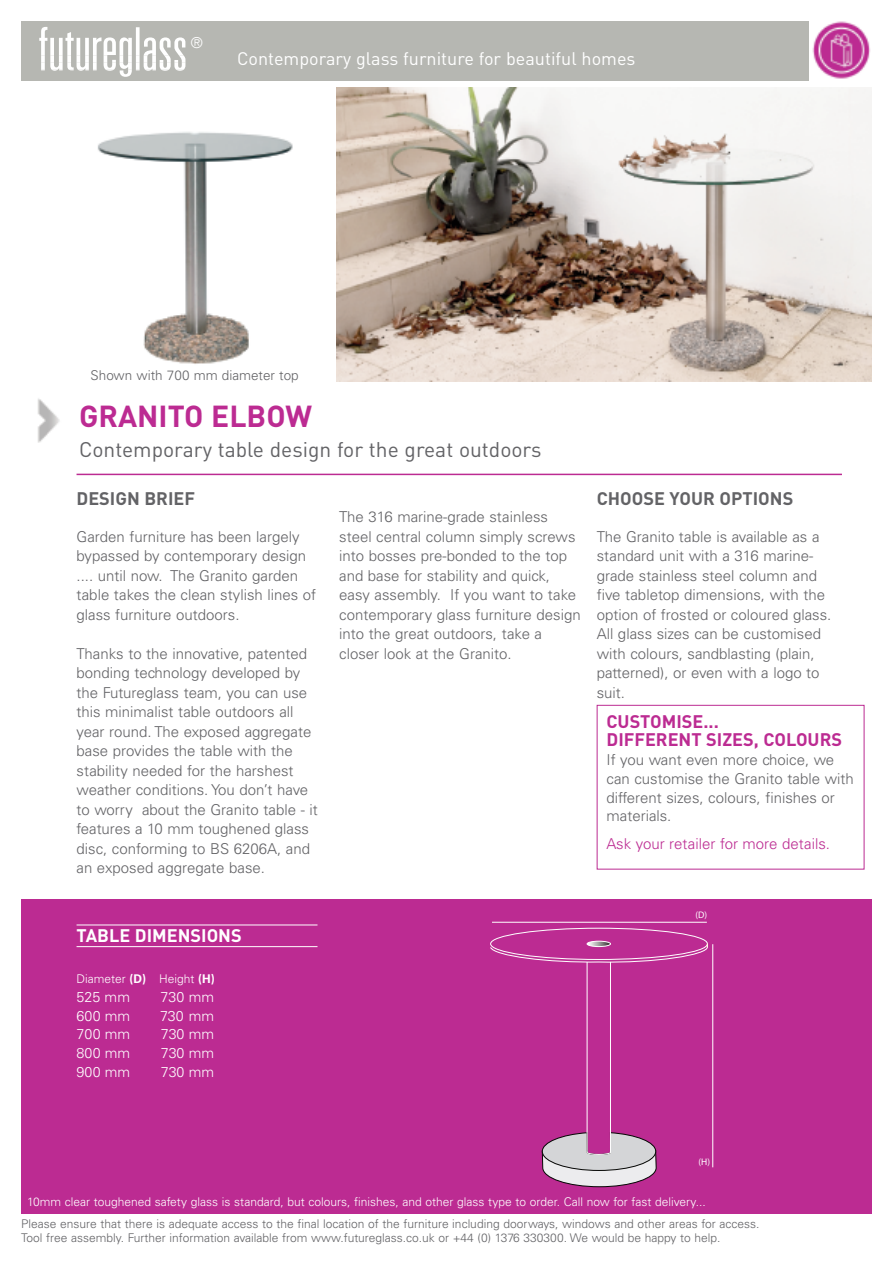
<style>
.page{position:relative;width:893px;height:1263px;background:#fff}
.page>*{position:absolute;margin:0;border:0;box-sizing:border-box;transform-origin:0 0}
.t1{font:700 30px "DIN";color:#bc2b92}
.t2{font:21px "DIN";color:#636366}
.t3{font:18px "DIN";color:#fff}
.t4{font:700 18px/18.8px "DIN";color:#bc2b92}
.t5{font:700 18px "DIN";color:#636366}
.t6{font:700 18px "DIN";color:#fff}
.t7{font:300 15px/19.5px "Univers";color:#636366}
.t8{font:300 15px "Univers";color:#bc2b92}
.t9{font:300 15px "Univers";color:#fff}
.t10{font:300 14.25px "Univers";color:#fff}
.t11{font:300 13.5px "Univers";color:#636366}
.t12{font:300 12px/14.4px "Univers";color:#636366}
.t13{font:300 12px "Univers";color:#fff}
.t14{font:9.45px "Myriad";color:#fff}
.s1{font-weight:700}
</style>
<div class="page">
<div style="left:21px;top:21px;width:851px;height:60px;background:#b6b7b2"></div>
<img style="left:337px;top:88px;width:535px;height:293px">
<img style="left:97px;top:132px;width:196px;height:232px">
<img style="left:37px;top:398px;width:23px;height:45px">
<hr style="left:77px;top:474px;width:765px;height:1px;background:#bc2b92">
<div style="left:597px;top:705px;width:267px;height:164px;border:1px solid #bc2b92"></div>
<div style="left:21px;top:899px;width:851px;height:315px;background:#bc2b92"></div>
<div style="left:490px;top:928px;width:218px;height:32px;border:1px solid #fff;border-radius:50%"></div>
<svg style="left:587px;top:941px;width:23px;height:5px"></svg>
<div style="left:587px;top:941px;width:24px;height:6px;border:1px solid #fff;border-radius:50%"></div>
<svg style="left:542px;top:1132px;width:115px;height:55px"></svg>
<hr style="left:492px;top:922px;width:215px;height:1px;background:#fff">
<hr style="left:712px;top:944px;width:1px;height:223px;background:#fff">
<hr style="left:610px;top:962px;width:1px;height:190px;background:#fff">
<hr style="left:587px;top:962px;width:1px;height:190px;background:#fff">
<svg style="left:490px;top:944px;width:218px;height:20px"></svg>
<hr style="left:77px;top:924px;width:240px;height:1px;background:#fff">
<hr style="left:77px;top:946px;width:240px;height:1px;background:#fff">
<div style="left:810px;top:20px;width:62px;height:62px;background:#fff"></div>
<img style="left:812px;top:21px;width:59px;height:58px">
<svg style="left:39px;top:27px;width:146px;height:50px"></svg>
<p class="t9" style="left:191px;top:37px;width:14px">®</p>
<p class="t3" style="left:237px;top:48px;width:400px">Contemporary glass furniture for beautiful homes</p>
<p class="t11" style="left:91px;top:370px;width:210px">Shown with 700 mm diameter top</p>
<h1 class="t1" style="left:79px;top:397px;width:234px">GRANITO ELBOW</h1>
<h2 class="t2" style="left:79px;top:436px;width:464px">Contemporary table design for the great outdoors</h2>
<p class="t5" style="left:77px;top:487px;width:120px">DESIGN BRIEF</p>
<p class="t7" style="left:77px;top:528px;width:241px">Garden furniture has been largely bypassed by contemporary design .... until now. The Granito garden table takes the clean stylish lines of glass furniture outdoors.</p>
<p class="t7" style="left:77px;top:645px;width:243px">Thanks to the innovative, patented bonding technology developed by the Futureglass team, you can use this minimalist table outdoors all year round. The exposed aggregate base provides the table with the stability needed for the harshest weather conditions. You don’t have to worry about the Granito table - it features a 10 mm toughened glass disc, conforming to BS 6206A, and an exposed aggregate base.</p>
<p class="t7" style="left:339px;top:508px;width:243px">The 316 marine-grade stainless steel central column simply screws into bosses pre-bonded to the top and base for stability and quick, easy assembly. If you want to take contemporary glass furniture design into the great outdoors, take a closer look at the Granito.</p>
<p class="t6" style="left:77px;top:923px;width:167px">TABLE DIMENSIONS</p>
<p class="t13" style="left:77px;top:974px;width:140px">Diameter <span class="s1">(D)</span> Height <span class="s1">(H)</span></p>
<p class="t10" style="left:77px;top:991px;width:55px">525 mm</p>
<p class="t10" style="left:160px;top:991px;width:55px">730 mm</p>
<p class="t10" style="left:77px;top:1010px;width:55px">600 mm</p>
<p class="t10" style="left:160px;top:1010px;width:55px">730 mm</p>
<p class="t10" style="left:77px;top:1029px;width:55px">700 mm</p>
<p class="t10" style="left:161px;top:1029px;width:55px">730 mm</p>
<p class="t10" style="left:77px;top:1048px;width:55px">800 mm</p>
<p class="t10" style="left:161px;top:1048px;width:55px">730 mm</p>
<p class="t10" style="left:77px;top:1066px;width:55px">900 mm</p>
<p class="t10" style="left:161px;top:1066px;width:55px">730 mm</p>
<p class="t5" style="left:597px;top:487px;width:198px">CHOOSE YOUR OPTIONS</p>
<p class="t7" style="left:597px;top:528px;width:236px">The Granito table is available as a standard unit with a 316 marine&shy;grade stainless steel column and five tabletop dimensions, with the option of frosted or coloured glass.<br>All glass sizes can be customised with colours, sandblasting (plain, patterned), or even with a logo to suit.</p>
<p class="t4" style="left:606px;top:711px;width:237px">CUSTOMISE...<br>DIFFERENT SIZES, COLOURS</p>
<p class="t7" style="left:606px;top:752px;width:249px;line-height:18.8px">If you want even more choice, we can customise the Granito table with different sizes, colours, finishes or materials.</p>
<p class="t8" style="left:606px;top:838px;width:225px">Ask your retailer for more details.</p>
<p class="t14" style="left:696px;top:911px;width:13px">(D)</p>
<p class="t14" style="left:698px;top:1158px;width:13px">(H)</p>
<p class="t13" style="left:27px;top:1197px;width:680px">10mm clear toughened safety glass is standard, but colours, finishes, and other glass type to order. Call now for fast delivery...</p>
<p class="t12" style="left:21px;top:1217px;width:740px">Please ensure that there is adequate access to the final location of the furniture including doorways, windows and other areas for access.<br>Tool free assembly. Further information available from www.futureglass.co.uk or +44 (0) 1376 330300. We would be happy to help.</p>
</div>
